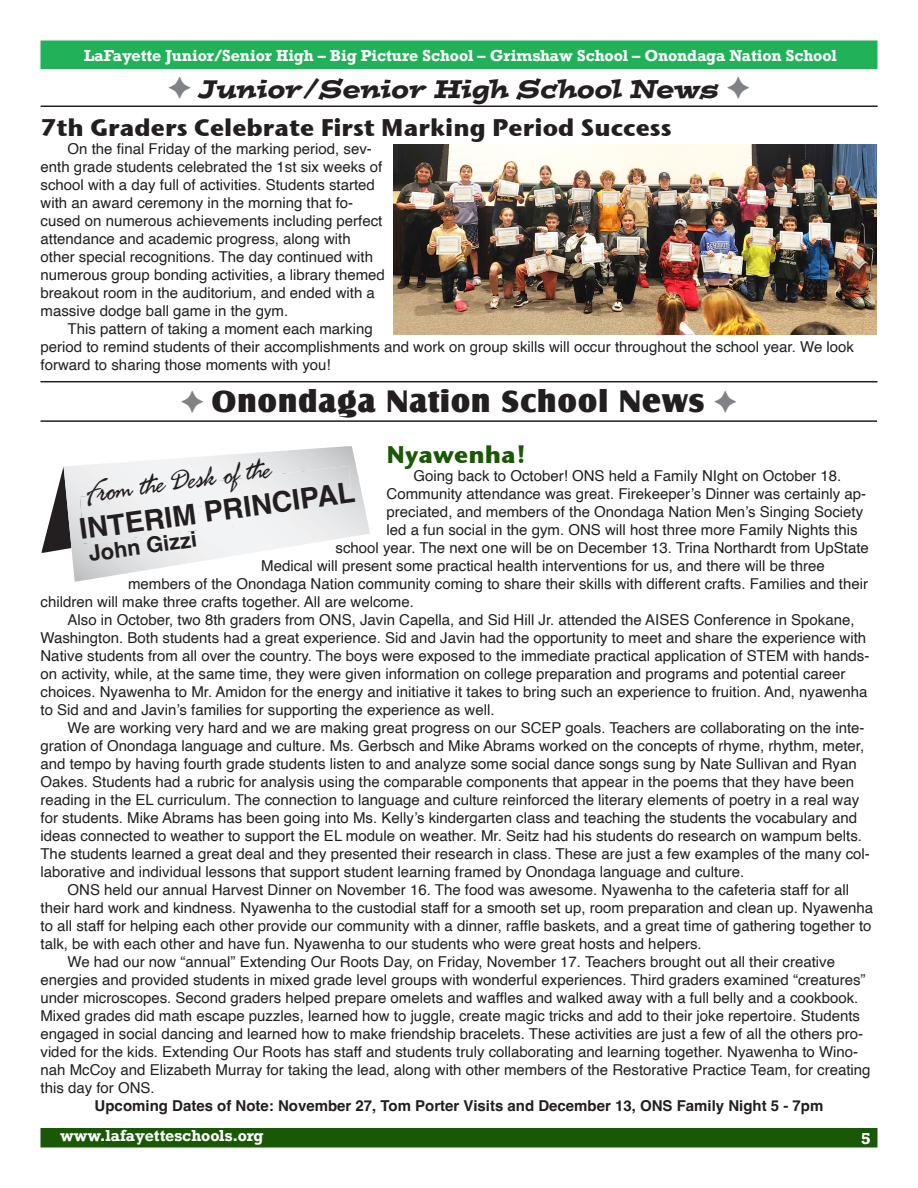
<style>
.page{position:relative;width:918px;height:1188px;background:#fff}
.page>*{position:absolute;margin:0;border:0;box-sizing:border-box;transform-origin:0 0}
.t1{font:700 37.05px "Calibri";color:#231f20}
.t2{font:30.9px "Fresh Script";color:#231f20}
.t3{font:700 30px "Silva";letter-spacing:.05em;color:#231f20}
.t4{font:700 28.65px "Helvetica";color:#231f20}
.t5{font:700 25.65px "Calibri";color:#231f20}
.t6{font:italic 25.5px "Postino";color:#231f20}
.t7{font:700 24px "Stone Sans ITC";color:#231f20}
.t8{font:700 24px "Stone Sans ITC";color:#195805}
.t9{font:700 21.75px "Helvetica";color:#231f20}
.t10{font:15px/18px "Helvetica";color:#231f20}
.t11{font:700 15px "Rockwell";color:#fff}
.t12{font:700 15px "Helvetica";color:#231f20}
.s1{color:#808285}
</style>
<div class="page">
<div style="left:40px;top:1128px;width:838px;height:20px;background:#195805;border:2px solid #195805"></div>
<div style="left:40px;top:40px;width:838px;height:29px;background:#21b259;border:2px solid #21b259"></div>
<svg style="left:42px;top:466px;width:22px;height:87px"></svg>
<img style="left:64px;top:446px;width:306px;height:135px">
<img style="left:80px;top:466px;width:271px;height:54px">
<img style="left:81px;top:509px;width:158px;height:35px">
<hr style="left:40px;top:420px;width:837px;height:2px;background:#231f20">
<hr style="left:40px;top:381px;width:838px;height:1px;background:#231f20">
<hr style="left:41px;top:105px;width:837px;height:2px;background:#231f20">
<img style="left:393px;top:145px;width:484px;height:189px">
<p class="t11" style="left:84px;top:45px;width:754px">LaFayette Junior/Senior High – Big Picture School – Grimshaw School – Onondaga Nation School</p>
<p class="t6" style="left:168px;top:71px;width:584px"><span class="s1">✦</span> Junior/Senior High School News <span class="s1">✦</span></p>
<p class="t7" style="left:41px;top:106px;width:633px">7th Graders Celebrate First Marking Period Success</p>
<p class="t10" style="left:41px;top:140px;width:346px;text-indent:27px">On the final Friday of the marking period, sev&shy;enth grade students celebrated the 1st six weeks of school with a day full of activities. Students started with an award ceremony in the morning that fo&shy;cused on numerous achievements including perfect attendance and academic progress, along with other special recognitions. The day continued with numerous group bonding activities, a library themed breakout room in the auditorium, and ended with a massive dodge ball game in the gym.</p>
<p class="t10" style="left:41px;top:320px;width:815px;text-indent:27px">This pattern of taking a moment each marking<br>period to remind students of their accomplishments and work on group skills will occur throughout the school year. We look forward to sharing those moments with you!</p>
<p class="t3" style="left:181px;top:382px;width:558px"><span class="s1">✦</span> Onondaga Nation School News <span class="s1">✦</span></p>
<p class="t8" style="left:387px;top:433px;width:142px">Nyawenha!</p>
<p class="t10" style="left:414px;top:467px;width:429px">Going back to October! ONS held a Family NIght on October 18.</p>
<p class="t10" style="left:387px;top:485px;width:481px">Community attendance was great. Firekeeper’s Dinner was certainly ap-</p>
<p class="t10" style="left:387px;top:503px;width:478px">preciated, and members of the Onondaga Nation Men’s Singing Society</p>
<p class="t10" style="left:387px;top:521px;width:472px">led a fun social in the gym. ONS will host three more Family Nights this</p>
<p class="t10" style="left:336px;top:539px;width:535px">school year. The next one will be on December 13. Trina Northardt from UpState</p>
<p class="t10" style="left:261px;top:557px;width:565px">Medical will present some practical health interventions for us, and there will be three</p>
<p class="t10" style="left:128px;top:575px;width:741px">members of the Onondaga Nation community coming to share their skills with different crafts. Families and their</p>
<p class="t10" style="left:40px;top:593px;width:375px">children will make three crafts together. All are welcome.</p>
<p class="t10" style="left:40px;top:611px;width:830px;text-indent:27px">Also in October, two 8th graders from ONS, Javin Capella, and Sid Hill Jr. attended the AISES Conference in Spokane, Washington. Both students had a great experience. Sid and Javin had the opportunity to meet and share the experience with Native students from all over the country. The boys were exposed to the immediate practical application of STEM with hands&shy;on activity, while, at the same time, they were given information on college preparation and programs and potential career choices. Nyawenha to Mr. Amidon for the energy and initiative it takes to bring such an experience to fruition. And, nyawenha to Sid and and Javin’s families for supporting the experience as well.</p>
<p class="t10" style="left:40px;top:719px;width:831px;text-indent:27px">We are working very hard and we are making great progress on our SCEP goals. Teachers are collaborating on the inte&shy;gration of Onondaga language and culture. Ms. Gerbsch and Mike Abrams worked on the concepts of rhyme, rhythm, meter, and tempo by having fourth grade students listen to and analyze some social dance songs sung by Nate Sullivan and Ryan Oakes. Students had a rubric for analysis using the comparable components that appear in the poems that they have been reading in the EL curriculum. The connection to language and culture reinforced the literary elements of poetry in a real way for students. Mike Abrams has been going into Ms. Kelly’s kindergarten class and teaching the students the vocabulary and ideas connected to weather to support the EL module on weather. Mr. Seitz had his students do research on wampum belts.<br>The students learned a great deal and they presented their research in class. These are just a few examples of the many col&shy;laborative and individual lessons that support student learning framed by Onondaga language and culture.</p>
<p class="t10" style="left:40px;top:881px;width:834px;text-indent:27px">ONS held our annual Harvest Dinner on November 16. The food was awesome. Nyawenha to the cafeteria staff for all their hard work and kindness. Nyawenha to the custodial staff for a smooth set up, room preparation and clean up. Nyawenha to all staff for helping each other provide our community with a dinner, raffle baskets, and a great time of gathering together to talk, be with each other and have fun. Nyawenha to our students who were great hosts and helpers.</p>
<p class="t10" style="left:40px;top:953px;width:832px;text-indent:27px">We had our now “annual” Extending Our Roots Day, on Friday, November 17. Teachers brought out all their creative energies and provided students in mixed grade level groups with wonderful experiences. Third graders examined “creatures” under microscopes. Second graders helped prepare omelets and waffles and walked away with a full belly and a cookbook.<br>Mixed grades did math escape puzzles, learned how to juggle, create magic tricks and add to their joke repertoire. Students engaged in social dancing and learned how to make friendship bracelets. These activities are just a few of all the others pro&shy;vided for the kids. Extending Our Roots has staff and students truly collaborating and learning together. Nyawenha to Wino&shy;nah McCoy and Elizabeth Murray for taking the lead, along with other members of the Restorative Practice Team, for creating this day for ONS.</p>
<p class="t12" style="left:95px;top:1096px;width:730px">Upcoming Dates of Note: November 27, Tom Porter Visits and December 13, ONS Family Night 5 - 7pm</p>
<p class="t2" style="left:83px;top:478px;width:187px;rotate:-8deg">From the Desk of the</p>
<h1 class="t1" style="left:75px;top:485px;width:236px;rotate:-7deg">EDIT ABLE NAM</h1>
<p class="t4" style="left:77px;top:513px;width:279px;rotate:-8deg">INTERIM PRINCIPAL</p>
<h3 class="t5" style="left:78px;top:519px;width:161px;rotate:-7deg">SA MPLE TEX T</h3>
<p class="t9" style="left:87px;top:541px;width:110px;rotate:-8deg">John Gizzi</p>
<p class="t11" style="left:60px;top:1126px;width:205px">www.lafayetteschools.org</p>
<p class="t11" style="left:861px;top:1128px;width:11px">5</p>
</div>
